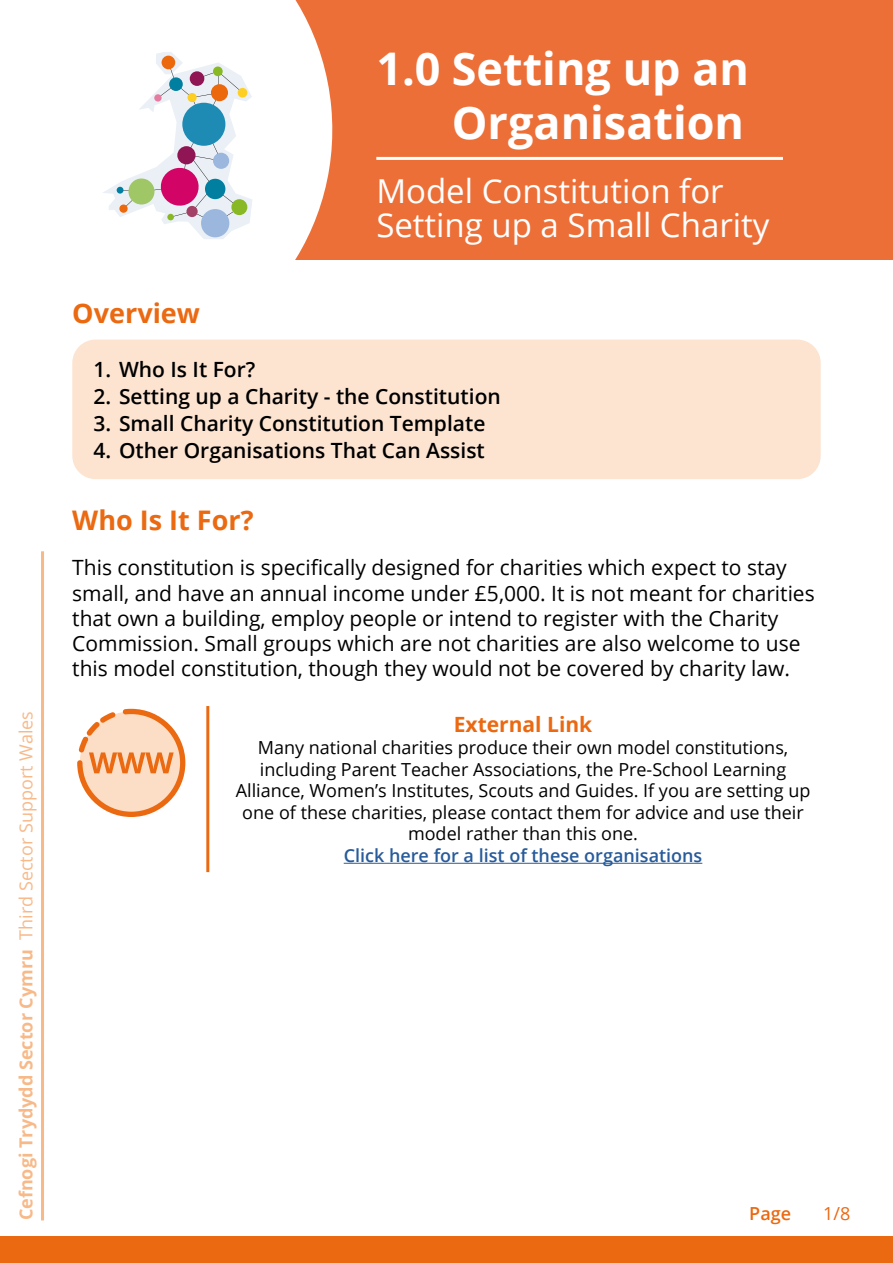
<style>
.page{position:relative;width:893px;height:1263px;background:#fff}
.page>*{position:absolute;margin:0;border:0;box-sizing:border-box;transform-origin:0 0}
.MainSectionHeading{font:700 45px "Open Sans";color:#fff}
.MainSubSectionHeadin{font:33px "Open Sans";color:#fff}
.Subheading{font:33px "Open Sans";color:#fff}
.SectionHeading-Orang{font:700 27px "Open Sans";color:#eb6911}
.Paragraph-Standard{font:21px/25.2px "Open Sans";color:#000}
.Paragraph-Overview{font:600 21px "Open Sans";color:#000}
.t1{font:700 21px "Open Sans";color:#eb6911}
.t2{font:18px/21.6px "Open Sans";color:#000;text-align:center}
.t3{font:700 18px "Open Sans";color:#f8b989}
.t4{font:600 18px "Open Sans";color:#275b9b}
.t5{font:600 18px "Open Sans";color:#eb6911}
.t6{font:18px "Open Sans";color:#eb6911}
.s1{font-weight:400}
</style>
<div class="page">
<div style="left:0;top:1236px;width:893px;height:27px;background:#eb6911"></div>
<div style="left:72px;top:340px;width:749px;height:139px;background:#fde4d1;border-radius:23px"></div>
<hr style="left:344px;top:863px;width:358px;height:1px;background:#275b9b">
<hr style="left:206px;top:706px;width:3px;height:166px;background:#eb6911">
<svg style="left:77px;top:709px;width:108px;height:108px"></svg>
<div style="left:0;top:0;width:893px;height:259px;background:#ed6f38"></div>
<div style="left:0;top:0;width:333px;height:259px;background:#fff"></div>
<hr style="left:376px;top:157px;width:407px;height:3px;background:#fff">
<svg style="left:102px;top:52px;width:150px;height:187px"></svg>
<div style="left:190px;top:71px;width:14px;height:15px;background:#8f1554;border-radius:50%"></div>
<div style="left:211px;top:84px;width:17px;height:17px;background:#eb690c;border-radius:50%"></div>
<div style="left:213px;top:66px;width:10px;height:10px;background:#89b825;border-radius:50%"></div>
<hr style="left:41px;top:551px;width:3px;height:669px;background:#f8b989">
<p class="t3" style="left:13px;top:1220px;width:511px;rotate:-90deg">Cefnogi Trydydd Sector Cymru <span class="s1">Third Sector Support Wales</span></p>
<h1 class="MainSectionHeading" style="left:376px;top:37px;width:374px">1.0 Setting up an</h1>
<h1 class="MainSectionHeading" style="left:452px;top:91px;width:294px">Organisation</h1>
<h2 class="Subheading" style="left:376px;top:168px;width:349px">Model Constitution for</h2>
<h3 class="SectionHeading-Orang" style="left:72px;top:294px;width:129px">Overview</h3>
<h2 class="MainSubSectionHeadin" style="left:376px;top:202px;width:395px">Setting up a Small Charity</h2>
<p class="Paragraph-Overview" style="left:94px;top:355px;width:163px">1. Who Is It For?</p>
<p class="Paragraph-Overview" style="left:94px;top:382px;width:409px">2. Setting up a Charity - the Constitution</p>
<p class="Paragraph-Overview" style="left:94px;top:409px;width:393px">3. Small Charity Constitution Template</p>
<p class="Paragraph-Overview" style="left:94px;top:436px;width:393px">4. Other Organisations That Can Assist</p>
<h3 class="SectionHeading-Orang" style="left:72px;top:501px;width:183px">Who Is It For?</h3>
<p class="Paragraph-Standard" style="left:72px;top:555px;width:744px">This constitution is specifically designed for charities which expect to stay small, and have an annual income under £5,000. It is not meant for charities that own a building, employ people or intend to register with the Charity Commission. Small groups which are not charities are also welcome to use this model constitution, though they would not be covered by charity law.</p>
<p class="t1" style="left:454px;top:710px;width:140px">External Link</p>
<p class="t2" style="left:236px;top:736px;width:576px">Many national charities produce their own model constitutions, including Parent Teacher Associations, the Pre-School Learning Alliance, Women’s Institutes, Scouts and Guides. If you are setting up one of these charities, please contact them for advice and use their model rather than this one.</p>
<p class="t4" style="left:344px;top:843px;width:360px">Click here for a list of these organisations</p>
<p class="t5" style="left:749px;top:1201px;width:43px">Page</p>
<p class="t6" style="left:823px;top:1201px;width:29px">1/8</p>
</div>
